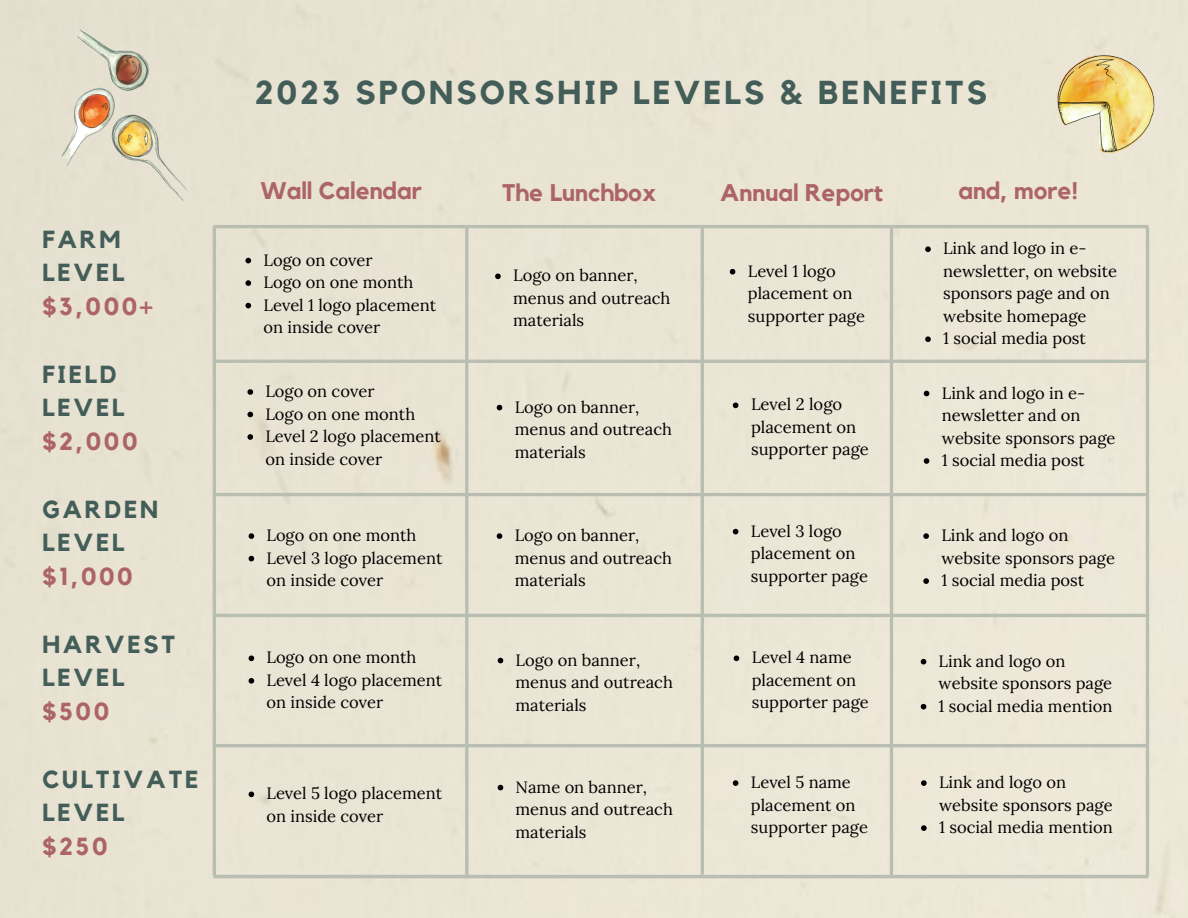
<style>
.page{position:relative;width:1188px;height:918px;background:#fff}
.page>*{position:absolute;margin:0;border:0;box-sizing:border-box;transform-origin:0 0}
.t1{font:700 33px "Kollektif";letter-spacing:.095em;color:#435e58}
.t2{font:700 24.6px/33.8px "Kollektif";letter-spacing:.11em;color:#435e58}
.t3{font:700 24.6px "Kollektif";letter-spacing:.11em;color:#ac6468}
.t4{font:700 24px "Kollektif";color:#ac6468}
.t5{font:16.65px/22.5px "Lora";color:#000}
.t6{font:16.5px/22.5px "Lora";color:#000}
</style>
<div class="page">
<img style="left:1042px;top:39px;width:125px;height:128px">
<img style="left:55px;top:27px;width:139px;height:180px">
<div style="left:213px;top:225px;width:936px;height:653px;background:#ebe5d5"></div>
<h2 class="t2" style="left:42px;top:223px;width:83px">FARM<br>LEVEL</h2>
<h2 class="t3" style="left:42px;top:295px;width:112px">$3,000+</h2>
<h2 class="t2" style="left:42px;top:358px;width:83px">FIELD<br>LEVEL</h2>
<h2 class="t3" style="left:42px;top:430px;width:97px">$2,000</h2>
<h2 class="t2" style="left:42px;top:493px;width:117px">GARDEN<br>LEVEL</h2>
<h2 class="t3" style="left:42px;top:565px;width:92px">$1,000</h2>
<h2 class="t2" style="left:42px;top:628px;width:134px">HARVEST<br>LEVEL</h2>
<h2 class="t3" style="left:42px;top:700px;width:68px">$500</h2>
<h2 class="t2" style="left:42px;top:763px;width:158px">CULTIVATE<br>LEVEL</h2>
<h2 class="t3" style="left:42px;top:835px;width:67px">$250</h2>
<h1 class="t1" style="left:255px;top:77px;width:734px">2023 SPONSORSHIP LEVELS &amp; BENEFITS</h1>
<h3 class="t4" style="left:261px;top:180px;width:163px">Wall Calendar</h3>
<h3 class="t4" style="left:720px;top:182px;width:164px">Annual Report</h3>
<h3 class="t4" style="left:959px;top:180px;width:121px">and, more!</h3>
<h3 class="t4" style="left:502px;top:182px;width:156px">The Lunchbox</h3>
<p class="t6" style="left:264px;top:248px;width:174px">Logo on cover<br>Logo on one month<br>Level 1 logo placement on inside cover</p>
<p class="t6" style="left:265px;top:380px;width:177px">Logo on cover<br>Logo on one month<br>Level 2 logo placement on inside cover</p>
<p class="t6" style="left:266px;top:524px;width:177px">Logo on one month<br>Level 3 logo placement on inside cover</p>
<p class="t6" style="left:266px;top:646px;width:177px">Logo on one month<br>Level 4 logo placement on inside cover</p>
<p class="t6" style="left:266px;top:782px;width:177px">Level 5 logo placement on inside cover</p>
<p class="t6" style="left:513px;top:264px;width:159px">Logo on banner, menus and outreach materials</p>
<p class="t6" style="left:515px;top:395px;width:159px">Logo on banner, menus and outreach materials</p>
<p class="t6" style="left:515px;top:524px;width:159px">Logo on banner, menus and outreach materials</p>
<p class="t6" style="left:516px;top:648px;width:159px">Logo on banner, menus and outreach materials</p>
<p class="t6" style="left:516px;top:775px;width:159px">Name on banner, menus and outreach materials</p>
<p class="t6" style="left:748px;top:260px;width:119px">Level 1 logo placement on supporter page</p>
<p class="t5" style="left:751px;top:393px;width:119px">Level 2 logo placement on supporter page</p>
<p class="t6" style="left:751px;top:519px;width:119px">Level 3 logo placement on supporter page</p>
<p class="t6" style="left:752px;top:646px;width:119px">Level 4 name placement on supporter page</p>
<p class="t6" style="left:751px;top:771px;width:119px">Level 5 name placement on supporter page</p>
<p class="t6" style="left:943px;top:237px;width:175px">Link and logo in e&shy;newsletter, on website sponsors page and on website homepage<br>1 social media post</p>
<p class="t6" style="left:942px;top:381px;width:175px">Link and logo in e&shy;newsletter and on website sponsors page<br>1 social media post</p>
<p class="t6" style="left:941px;top:524px;width:175px">Link and logo on website sponsors page<br>1 social media post</p>
<p class="t6" style="left:939px;top:649px;width:175px">Link and logo on website sponsors page<br>1 social media mention</p>
<p class="t6" style="left:939px;top:771px;width:175px">Link and logo on website sponsors page<br>1 social media mention</p>
</div>
